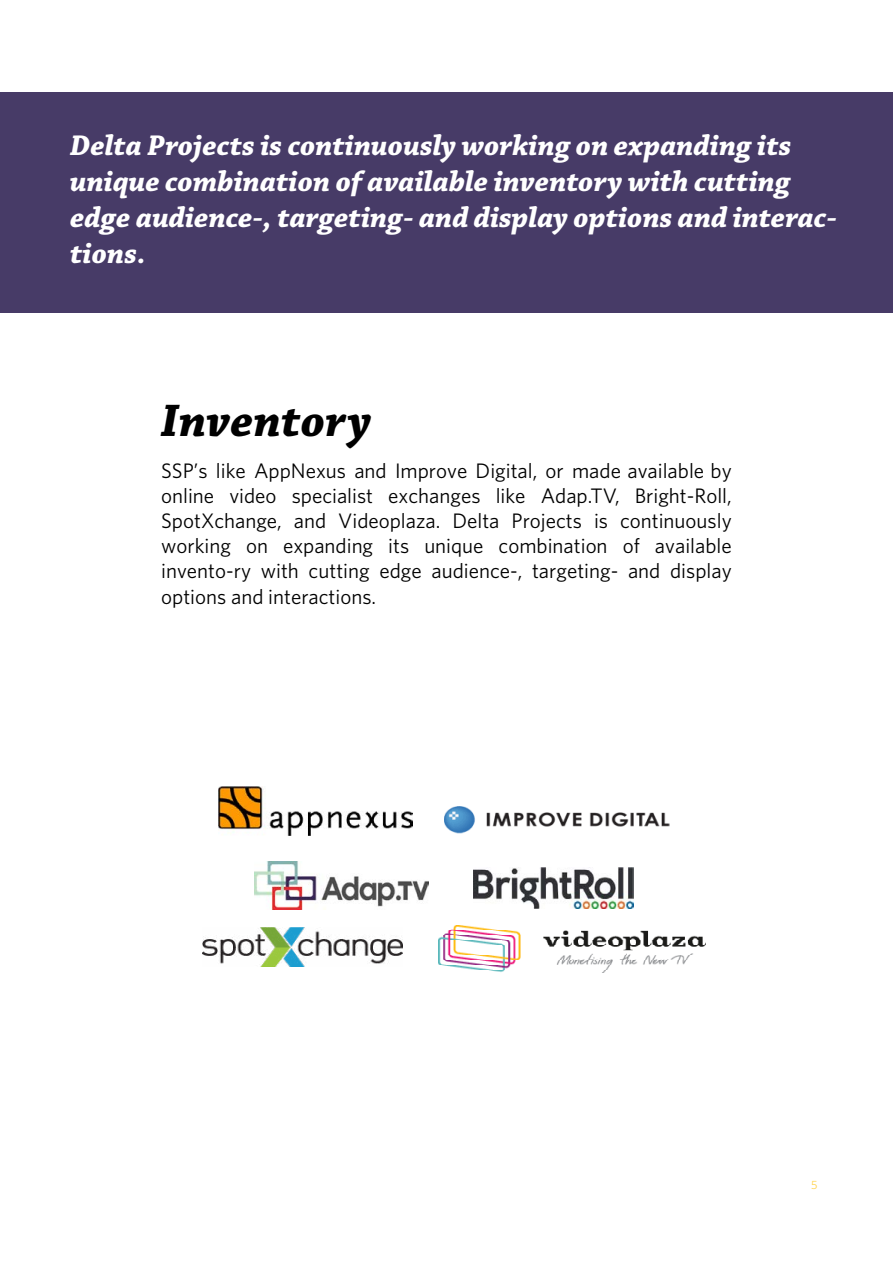
<style>
.page{position:relative;width:893px;height:1263px;background:#fff}
.page>*{position:absolute;margin:0;border:0;box-sizing:border-box;transform-origin:0 0}
.t1{font:italic 700 48px "Chaparral Pro";color:#000}
.t2{font:italic 700 30px/36px "Chaparral Pro";color:#fff}
.t3{font:21px/25.2px "Whitney HTF";color:#000;text-align:justify}
.t4{font:12px "Whitney HTF";color:#ffd24c}
</style>
<div class="page">
<div style="left:0;top:93px;width:892px;height:220px;background:#473b67"></div>
<img style="left:219px;top:787px;width:194px;height:48px">
<img style="left:445px;top:806px;width:225px;height:28px">
<img style="left:474px;top:867px;width:160px;height:41px">
<img style="left:254px;top:861px;width:175px;height:48px">
<img style="left:202px;top:928px;width:200px;height:38px">
<img style="left:439px;top:925px;width:266px;height:48px">
<h2 class="t2" style="left:70px;top:129px;width:768px">Delta Projects is continuously working on expanding its unique combination of available inventory with cutting edge audience-, targeting- and display options and interac&shy;tions.</h2>
<h1 class="t1" style="left:161px;top:393px;width:212px">Inventory</h1>
<p class="t3" style="left:161px;top:457px;width:572px">SSP’s like AppNexus and Improve Digital, or made available by online video specialist exchanges like Adap.TV, Bright-Roll, SpotXchange, and Videoplaza. Delta Projects is continuously working on expanding its unique combination of available invento-ry with cutting edge audience-, targeting- and display options and interactions.</p>
<p class="t4" style="left:811px;top:1178px;width:8px">5</p>
</div>
